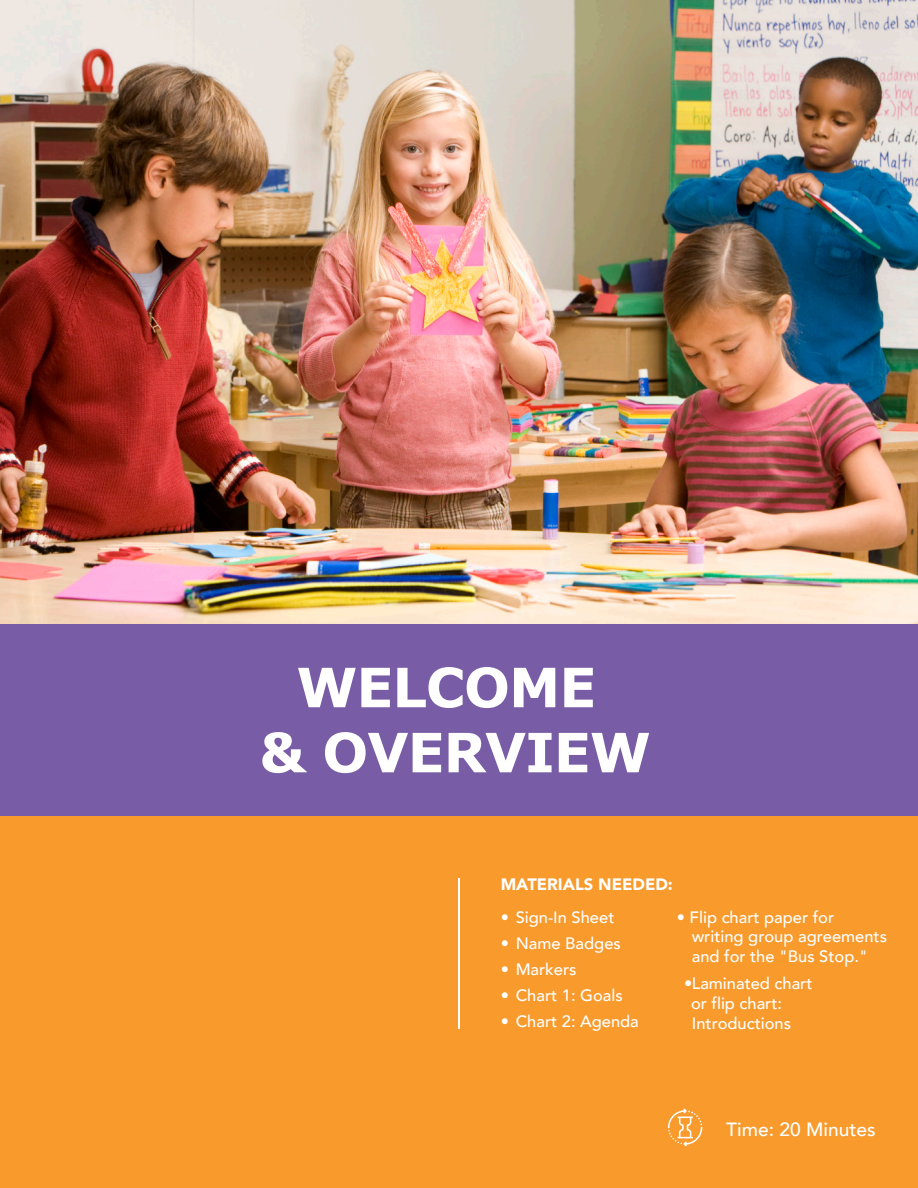
<style>
.page{position:relative;width:918px;height:1188px;background:#fff}
.page>*{position:absolute;margin:0;border:0;box-sizing:border-box;transform-origin:0 0}
.t1{font:700 54.3px/65.1px "Verdana";letter-spacing:-.02em;color:#fff;text-align:center}
.t2{font:500 19.2px "Avenir";color:#fff}
.t3{font:500 16.5px/19.8px "Avenir";color:#fff}
.t4{font:900 16.5px "Avenir";color:#fff}
</style>
<div class="page">
<img style="left:0;top:0;width:918px;height:625px">
<div style="left:0;top:625px;width:918px;height:563px;background:#785ca5"></div>
<div style="left:0;top:817px;width:918px;height:371px;background:#f89a2c"></div>
<svg style="left:668px;top:1109px;width:34px;height:37px"></svg>
<hr style="left:458px;top:878px;width:2px;height:151px;background:#fff">
<h1 class="t1" style="left:259px;top:655px;width:393px">WELCOME<br>&amp; OVERVIEW</h1>
<p class="t4" style="left:501px;top:870px;width:174px">MATERIALS NEEDED:</p>
<p class="t3" style="left:501px;top:907px;width:115px">• Sign-In Sheet</p>
<p class="t3" style="left:501px;top:933px;width:122px">• Name Badges</p>
<p class="t3" style="left:501px;top:958px;width:77px">• Markers</p>
<p class="t3" style="left:501px;top:984px;width:123px">• Chart 1: Goals</p>
<p class="t3" style="left:501px;top:1010px;width:140px">• Chart 2: Agenda</p>
<p class="t3" style="left:692px;top:906px;width:197px;text-indent:-15px">• Flip chart paper for writing group agreements and for the "Bus Stop."</p>
<p class="t3" style="left:684px;top:973px;width:130px">• Laminated chart</p>
<p class="t3" style="left:692px;top:1012px;width:101px">Introductions</p>
<p class="t3" style="left:691px;top:993px;width:93px">or flip chart:</p>
<p class="t2" style="left:726px;top:1113px;width:151px">Time: 20 Minutes</p>
</div>
